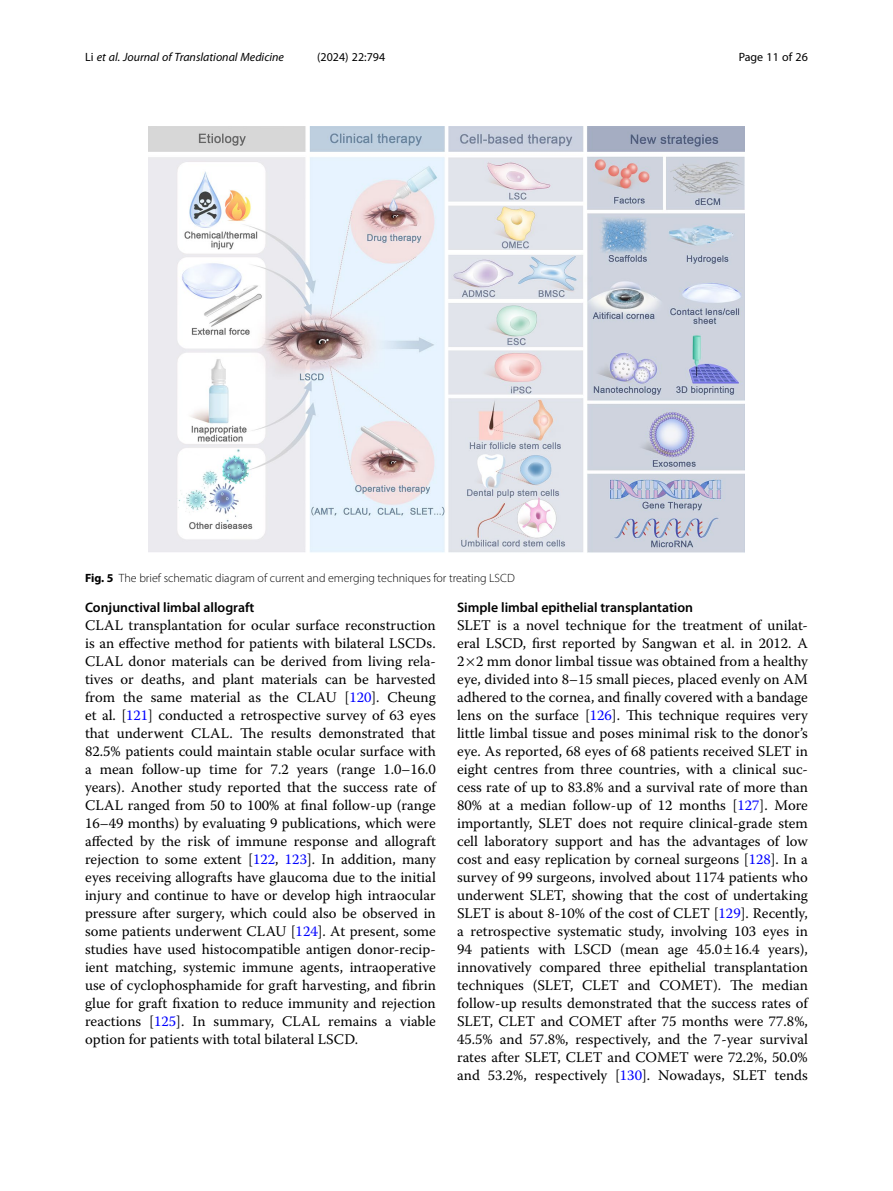
<style>
.page{position:relative;width:893px;height:1191px;background:#fff}
.page>*{position:absolute;margin:0;border:0;box-sizing:border-box;transform-origin:0 0}
.Body_Text{font:14.7px/18px "Warnock Pro";color:#000;text-align:justify}
.Head_2{font:600 13.8px "Myriad Pro";color:#000}
.Figure_Caption{font:300 12px "Myriad Pro";color:#000}
.t1{font:italic 12px "Myriad Pro";color:#000}
.t2{font:12px "Myriad Pro";color:#000}
.s1{font-style:normal}
.s2{font-weight:700}
.s3{color:#00f}
</style>
<div class="page">
<img style="left:149px;top:126px;width:595px;height:427px">
<p class="t1" style="left:85px;top:50px;width:200px"><span class="s1">Li</span> et al. Journal of Translational Medicine</p>
<p class="t2" style="left:317px;top:50px;width:70px">(2024) 22:794</p>
<p class="t2" style="left:739px;top:50px;width:71px">Page 11 of 26</p>
<p class="Figure_Caption" style="left:85px;top:571px;width:431px"><span class="s2">Fig. 5</span> The brief schematic diagram of current and emerging techniques for treating LSCD</p>
<p class="Head_2" style="left:85px;top:599px;width:171px">Conjunctival limbal allograft</p>
<p class="Body_Text" style="left:85px;top:616px;width:352px">CLAL transplantation for ocular surface reconstruction is an effective method for patients with bilateral LSCDs.<br>CLAL donor materials can be derived from living rela&shy;tives or deaths, and plant materials can be harvested from the same material as the CLAU [<span class="s3">120</span>]. Cheung et al. [<span class="s3">121</span>] conducted a retrospective survey of 63 eyes that underwent CLAL. The results demonstrated that 82.5% patients could maintain stable ocular surface with a mean follow-up time for 7.2 years (range 1.0–16.0 years). Another study reported that the success rate of CLAL ranged from 50 to 100% at final follow-up (range 16–49 months) by evaluating 9 publications, which were affected by the risk of immune response and allograft rejection to some extent [<span class="s3">122</span>, <span class="s3">123</span>]. In addition, many eyes receiving allografts have glaucoma due to the initial injury and continue to have or develop high intraocular pressure after surgery, which could also be observed in some patients underwent CLAU [<span class="s3">124</span>]. At present, some studies have used histocompatible antigen donor-recip&shy;ient matching, systemic immune agents, intraoperative use of cyclophosphamide for graft harvesting, and fibrin glue for graft fixation to reduce immunity and rejection reactions [<span class="s3">125</span>]. In summary, CLAL remains a viable option for patients with total bilateral LSCD.</p>
<p class="Head_2" style="left:457px;top:599px;width:237px">Simple limbal epithelial transplantation</p>
<p class="Body_Text" style="left:457px;top:616px;width:352px">SLET is a novel technique for the treatment of unilat&shy;eral LSCD, first reported by Sangwan et al. in 2012. A 2 2 mm donor limbal tissue was obtained from a healthy eye, divided into 8–15 small pieces, placed evenly on AM adhered to the cornea, and finally covered with a bandage lens on the surface [<span class="s3">126</span>]. This technique requires very little limbal tissue and poses minimal risk to the donor’s eye. As reported, 68 eyes of 68 patients received SLET in eight centres from three countries, with a clinical suc&shy;cess rate of up to 83.8% and a survival rate of more than 80% at a median follow-up of 12 months [<span class="s3">127</span>]. More importantly, SLET does not require clinical-grade stem cell laboratory support and has the advantages of low cost and easy replication by corneal surgeons [<span class="s3">128</span>]. In a survey of 99 surgeons, involved about 1174 patients who underwent SLET, showing that the cost of undertaking SLET is about 8-10% of the cost of CLET [<span class="s3">129</span>]. Recently, a retrospective systematic study, involving 103 eyes in 94 patients with LSCD (mean age 45.0 16.4 years), innovatively compared three epithelial transplantation techniques (SLET, CLET and COMET). The median follow-up results demonstrated that the success rates of SLET, CLET and COMET after 75 months were 77.8%, 45.5% and 57.8%, respectively, and the 7-year survival rates after SLET, CLET and COMET were 72.2%, 50.0% and 53.2%, respectively [<span class="s3">130</span>]. Nowadays, SLET tends</p>
</div>
